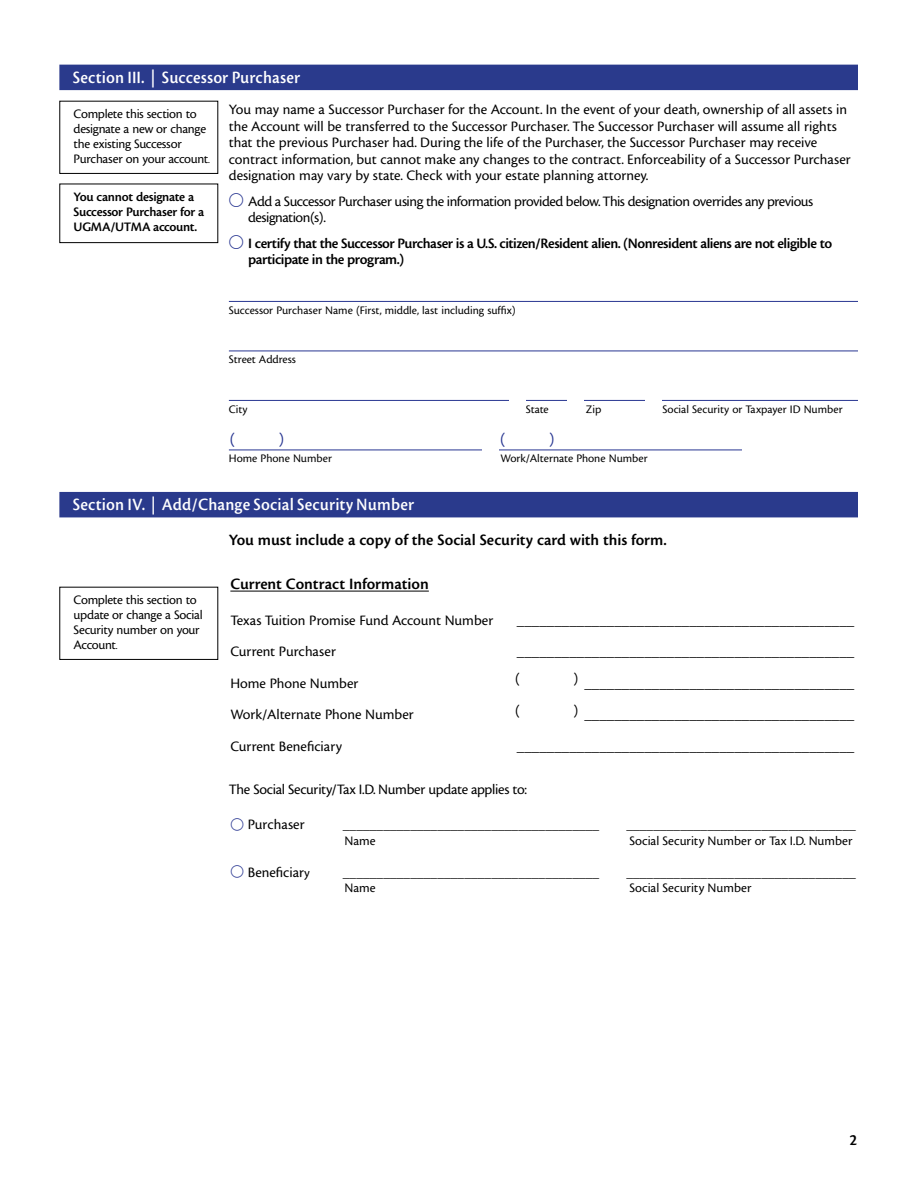
<style>
.page{position:relative;width:918px;height:1188px;background:#fff}
.page>*{position:absolute;margin:0;border:0;box-sizing:border-box;transform-origin:0 0}
.t1{font:700 18px "OFI Cronos Legal";color:#fff}
.t2{font:700 16.5px "OFI Cronos Text";color:#000}
.t3{font:500 16.5px "OFI Cronos Text";color:#283691}
.t4{font:500 15px/16.5px "OFI Cronos Text";letter-spacing:-.005em;color:#000}
.t5{font:700 15px/16.5px "OFI Cronos Text";letter-spacing:-.035em;color:#000}
.t6{font:500 15px/16.5px "OFI Cronos Text";letter-spacing:-.03em;color:#000}
.t7{font:500 13.5px/15px "OFI Cronos Text";letter-spacing:-.02em;color:#000}
.t8{font:700 13.5px/15px "OFI Cronos Text";letter-spacing:-.02em;color:#000}
.t9{font:500 13.5px "OFI Cronos Text";color:#000}
.t10{font:500 12px "OFI Cronos Text";color:#000}
.s1{font-family:"Universal Newswith Comm Pi";font-weight:400;color:#283691}
.s2{font-size:10.5px}
.s3{font-family:"Universal Newswith Comm Pi";font-weight:400;font-size:13.5px;color:#283691}
.s4{font-size:13.5px}
</style>
<div class="page">
<div style="left:59px;top:65px;width:799px;height:25px;background:#2a3a8c"></div>
<hr style="left:229px;top:301px;width:629px;height:1px;background:#283691">
<hr style="left:229px;top:351px;width:629px;height:1px;background:#283691">
<hr style="left:229px;top:400px;width:629px;height:1px;background:#283691">
<hr style="left:229px;top:450px;width:629px;height:1px;background:#283691">
<div style="left:59px;top:492px;width:799px;height:25px;background:#2a3a8c"></div>
<hr style="left:230px;top:591px;width:199px;height:1px;background:#000">
<div style="left:59px;top:101px;width:159px;height:73px;border:1px solid #000"></div>
<div style="left:59px;top:184px;width:159px;height:59px;border:1px solid #000"></div>
<div style="left:59px;top:587px;width:159px;height:73px;border:1px solid #000"></div>
<div style="left:567px;top:379px;width:17px;height:33px;background:#fff"></div>
<div style="left:742px;top:442px;width:120px;height:33px;background:#fff"></div>
<div style="left:509px;top:378px;width:16px;height:33px;background:#fff"></div>
<div style="left:482px;top:441px;width:17px;height:34px;background:#fff"></div>
<div style="left:645px;top:378px;width:16px;height:65px;background:#fff"></div>
<p class="t1" style="left:73px;top:67px;width:229px">Section III. | Successor Purchaser</p>
<p class="t4" style="left:229px;top:101px;width:623px">You may name a Successor Purchaser for the Account. In the event of your death, ownership of all assets in the Account will be transferred to the Successor Purchaser. The Successor Purchaser will assume all rights that the previous Purchaser had. During the life of the Purchaser, the Successor Purchaser may receive contract information, but cannot make any changes to the contract. Enforceability of a Successor Purchaser designation may vary by state. Check with your estate planning attorney.</p>
<p class="t6" style="left:248px;top:193px;width:567px;text-indent:-19px"><span class="s1">j</span> Add a Successor Purchaser using the information provided below. This designation overrides any previous designation(s).</p>
<p class="t5" style="left:248px;top:235px;width:585px;text-indent:-19px"><span class="s1">j</span> I certify that the Successor Purchaser is a U.S. citizen/Resident alien. (Nonresident aliens are not eligible to participate in the program.)</p>
<p class="t10" style="left:229px;top:304px;width:288px">Successor Purchaser Name (First, middle, last including suffix)</p>
<p class="t10" style="left:229px;top:353px;width:69px">Street Address</p>
<p class="t7" style="left:74px;top:107px;width:138px">Complete this section to designate a new or change the existing Successor<br>Purchaser on your account<span class="s2">.</span></p>
<p class="t8" style="left:74px;top:190px;width:132px">You cannot designate a<br>Successor Purchaser for a<br>UGMA/UTMA account.</p>
<p class="t10" style="left:229px;top:403px;width:20px">City</p>
<p class="t10" style="left:526px;top:403px;width:24px">State</p>
<p class="t10" style="left:586px;top:403px;width:17px">Zip</p>
<p class="t10" style="left:662px;top:403px;width:182px">Social Security or Taxpayer ID Number</p>
<p class="t10" style="left:229px;top:452px;width:105px">Home Phone Number</p>
<p class="t10" style="left:500px;top:452px;width:149px">Work/Alternate Phone Number</p>
<p class="t1" style="left:73px;top:495px;width:343px">Section IV. | Add/Change Social Security Number</p>
<p class="t2" style="left:229px;top:531px;width:439px">You must include a copy of the Social Security card with this form.</p>
<p class="t2" style="left:230px;top:575px;width:200px">Current Contract Information</p>
<p class="t4" style="left:230px;top:612px;width:265px">Texas Tuition Promise Fund Account Number</p>
<p class="t4" style="left:517px;top:612px;width:339px">_____________________________________________</p>
<p class="t4" style="left:230px;top:644px;width:107px">Current Purchaser</p>
<p class="t4" style="left:517px;top:644px;width:339px">_____________________________________________</p>
<p class="t4" style="left:230px;top:675px;width:130px">Home Phone Number</p>
<p class="t4" style="left:515px;top:671px;width:6px">(</p>
<p class="t4" style="left:574px;top:675px;width:282px">) ____________________________________</p>
<p class="t4" style="left:230px;top:707px;width:185px">Work/Alternate Phone Number</p>
<p class="t4" style="left:515px;top:702px;width:6px">(</p>
<p class="t4" style="left:574px;top:707px;width:282px">) ____________________________________</p>
<p class="t4" style="left:230px;top:738px;width:113px">Current Beneficiary</p>
<p class="t4" style="left:517px;top:738px;width:339px">_____________________________________________</p>
<p class="t4" style="left:229px;top:782px;width:300px">The Social Security/Tax I.D. Number update applies to:</p>
<p class="t4" style="left:230px;top:817px;width:76px"><span class="s3">j</span> Purchaser</p>
<p class="t7" style="left:343px;top:818px;width:258px">______________________________________</p>
<p class="t7" style="left:626px;top:818px;width:231px">__________________________________</p>
<p class="t7" style="left:344px;top:834px;width:33px">Name</p>
<p class="t9" style="left:629px;top:834px;width:225px">Social Security Number or Tax I.D. Number</p>
<p class="t4" style="left:230px;top:864px;width:81px"><span class="s3">j</span> Beneficiar<span class="s4">y</span></p>
<p class="t7" style="left:343px;top:865px;width:258px">______________________________________</p>
<p class="t7" style="left:626px;top:865px;width:231px">__________________________________</p>
<p class="t7" style="left:344px;top:881px;width:33px">Name</p>
<p class="t9" style="left:629px;top:881px;width:124px">Social Security Number</p>
<p class="t3" style="left:230px;top:431px;width:7px">(</p>
<p class="t3" style="left:279px;top:431px;width:7px">)</p>
<p class="t3" style="left:500px;top:431px;width:7px">(</p>
<p class="t3" style="left:549px;top:431px;width:7px">)</p>
<p class="t7" style="left:74px;top:593px;width:131px">Complete this section to update or change a Social<br>Security number on your<br>Account<span class="s2">.</span></p>
<p class="t2" style="left:850px;top:1131px;width:9px">2</p>
</div>
